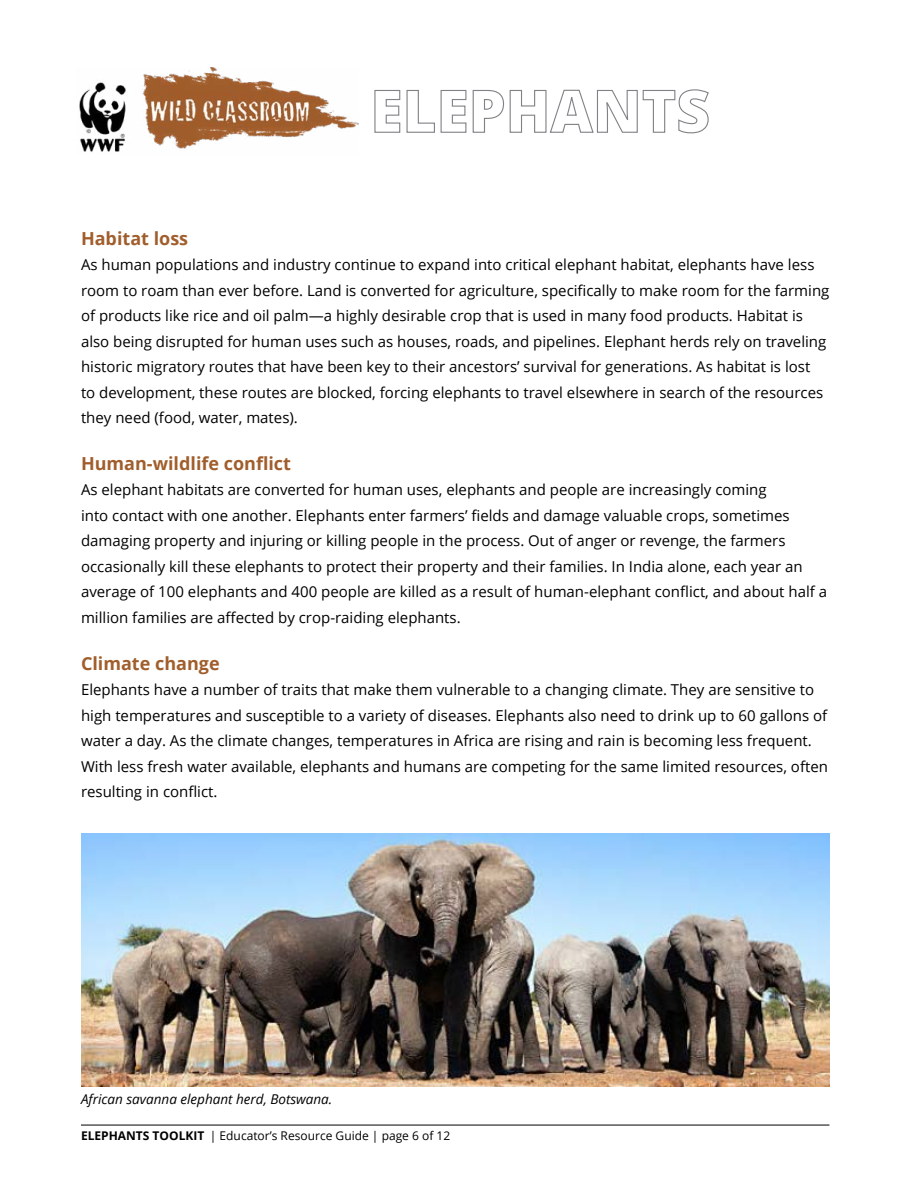
<style>
.page{position:relative;width:918px;height:1188px;background:#fff}
.page>*{position:absolute;margin:0;border:0;box-sizing:border-box;transform-origin:0 0}
.t1{font:700 18px "Open Sans";color:#a15e2c}
.t2{font:15px/25.5px "Open Sans";color:#000}
.t3{font:italic 13.5px "Open Sans";color:#000}
.t4{font:12px "Open Sans";color:#000}
.s1{font-weight:700}
</style>
<div class="page">
<img style="left:79px;top:68px;width:279px;height:85px">
<hr style="left:81px;top:1125px;width:748px;height:1px;background:#000">
<svg style="left:374px;top:89px;width:335px;height:45px"></svg>
<img style="left:81px;top:834px;width:748px;height:253px">
<p class="t1" style="left:81px;top:226px;width:109px">Habitat loss</p>
<p class="t2" style="left:81px;top:252px;width:750px">As human populations and industry continue to expand into critical elephant habitat, elephants have less room to roam than ever before. Land is converted for agriculture, specifically to make room for the farming of products like rice and oil palm—a highly desirable crop that is used in many food products. Habitat is also being disrupted for human uses such as houses, roads, and pipelines. Elephant herds rely on traveling historic migratory routes that have been key to their ancestors’ survival for generations. As habitat is lost<br>to development, these routes are blocked, forcing elephants to travel elsewhere in search of the resources they need (food, water, mates).</p>
<p class="t1" style="left:81px;top:451px;width:212px">Human-wildlife conflict</p>
<p class="t2" style="left:81px;top:477px;width:748px">As elephant habitats are converted for human uses, elephants and people are increasingly coming<br>into contact with one another. Elephants enter farmers’ fields and damage valuable crops, sometimes damaging property and injuring or killing people in the process. Out of anger or revenge, the farmers occasionally kill these elephants to protect their property and their families. In India alone, each year an average of 100 elephants and 400 people are killed as a result of human-elephant conflict, and about half a million families are affected by crop-raiding elephants.</p>
<p class="t1" style="left:81px;top:651px;width:140px">Climate change</p>
<p class="t2" style="left:81px;top:677px;width:749px">Elephants have a number of traits that make them vulnerable to a changing climate. They are sensitive to high temperatures and susceptible to a variety of diseases. Elephants also need to drink up to 60 gallons of water a day. As the climate changes, temperatures in Africa are rising and rain is becoming less frequent.<br>With less fresh water available, elephants and humans are competing for the same limited resources, often resulting in conflict.</p>
<p class="t3" style="left:81px;top:1090px;width:253px">African savanna elephant herd, Botswana.</p>
<p class="t4" style="left:81px;top:1128px;width:371px"><span class="s1">ELEPHANTS TOOLKIT</span> | Educator’s Resource Guide | page 6 of 12</p>
</div>
